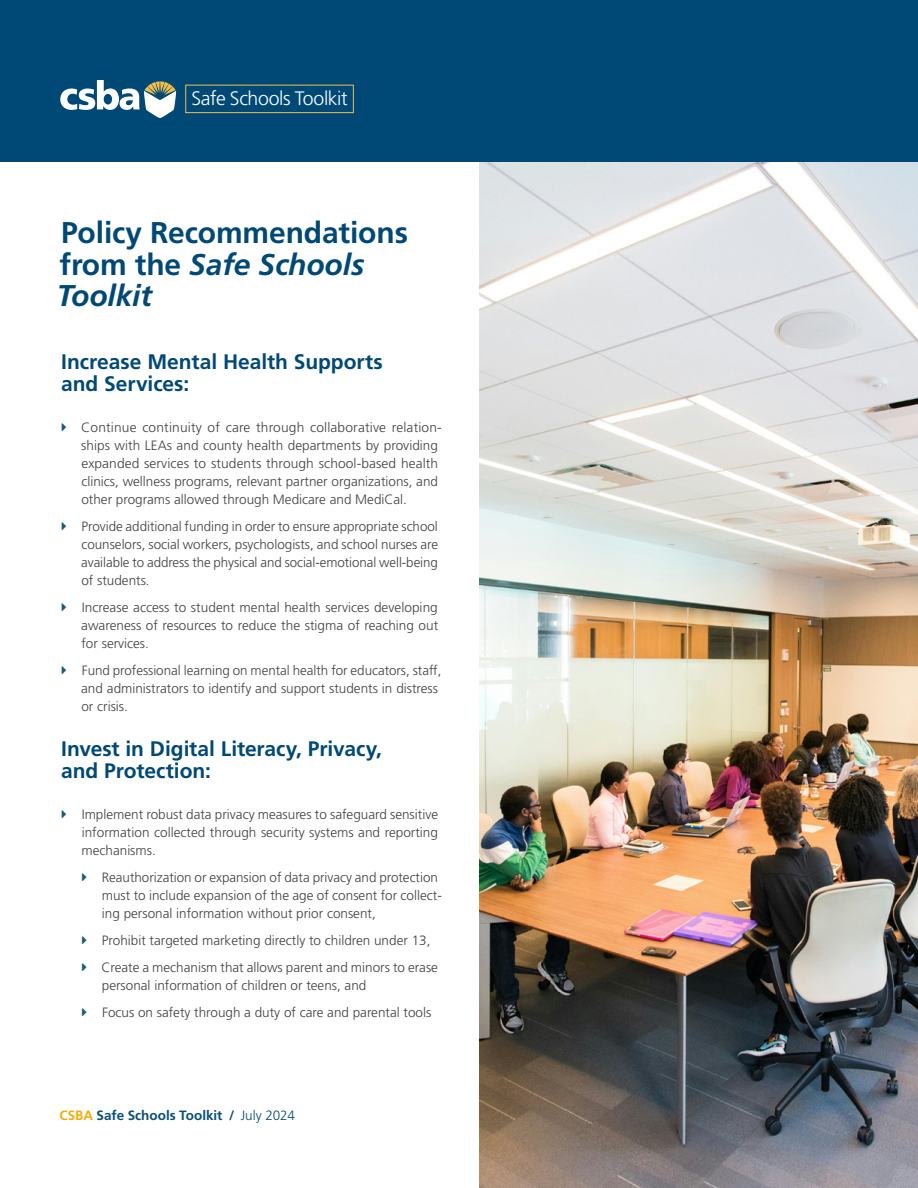
<style>
.page{position:relative;width:918px;height:1188px;background:#fff}
.page>*{position:absolute;margin:0;border:0;box-sizing:border-box;transform-origin:0 0}
.t1{font:700 30px/31.5px "Frutiger LT Std";letter-spacing:-.005em;color:#004976}
.t2{font:700 21px/22.5px "Frutiger LT Std";letter-spacing:-.005em;color:#004976}
.t3{font:300 19.5px "Frutiger LT Std";letter-spacing:-.02em;color:#fff}
.t4{font:300 13.5px/18px "Frutiger LT Std";color:#414042}
.t5{font:700 13.5px "Frutiger LT Std";color:#084f7a}
.s1{font-style:italic}
.s2{color:#f3ac08}
.s3{color:#004976}
.s4{font-weight:300;color:#004976}
</style>
<div class="page">
<div style="left:0;top:0;width:918px;height:162px;background:#004976"></div>
<div style="left:185px;top:85px;width:169px;height:28px;border:1px solid #f1be48"></div>
<svg style="left:60px;top:80px;width:116px;height:38px"></svg>
<img style="left:479px;top:162px;width:439px;height:1026px">
<h3 class="t3" style="left:191px;top:88px;width:158px">Safe Schools Toolkit</h3>
<h1 class="t1" style="left:57px;top:217px;width:353px">Policy Recommendations from the <span class="s1">Safe Schools<br>Toolkit</span></h1>
<h2 class="t2" style="left:61px;top:351px;width:323px">Increase Mental Health Supports and Services:</h2>
<p class="t4" style="left:81px;top:419px;width:362px">Continue continuity of care through collaborative relation&shy;ships with LEAs and county health departments by providing expanded services to students through school-based health clinics, wellness programs, relevant partner organizations, and other programs allowed through Medicare and MediCal.</p>
<p class="t4" style="left:81px;top:518px;width:358px;text-align:justify">Provide additional funding in order to ensure appropriate school counselors, social workers, psychologists, and school nurses are available to address the physical and social-emotional well-being of students.</p>
<p class="t4" style="left:81px;top:599px;width:359px;text-align:justify">Increase access to student mental health services developing awareness of resources to reduce the stigma of reaching out for services.</p>
<p class="t4" style="left:81px;top:662px;width:362px">Fund professional learning on mental health for educators, staff, and administrators to identify and support students in distress or crisis.</p>
<h2 class="t2" style="left:61px;top:738px;width:322px">Invest in Digital Literacy, Privacy, and Protection:</h2>
<p class="t4" style="left:82px;top:806px;width:358px;text-align:justify">Implement robust data privacy measures to safeguard sensitive information collected through security systems and reporting mechanisms.</p>
<p class="t4" style="left:102px;top:869px;width:342px">Reauthorization or expansion of data privacy and protection must to include expansion of the age of consent for collect&shy;ing personal information without prior consent,</p>
<p class="t4" style="left:101px;top:927px;width:338px;line-height:27px">Prohibit targeted marketing directly to children under 13,<br>Create a mechanism that allows parent and minors to erase</p>
<p class="t4" style="left:102px;top:972px;width:331px;line-height:27px">personal information of children or teens, and<br>Focus on safety through a duty of care and parental tools</p>
<p class="t5" style="left:59px;top:1108px;width:237px"><span class="s2">CSBA</span> Safe Schools Toolkit <span class="s3">/</span> <span class="s4">July 2024</span></p>
</div>
